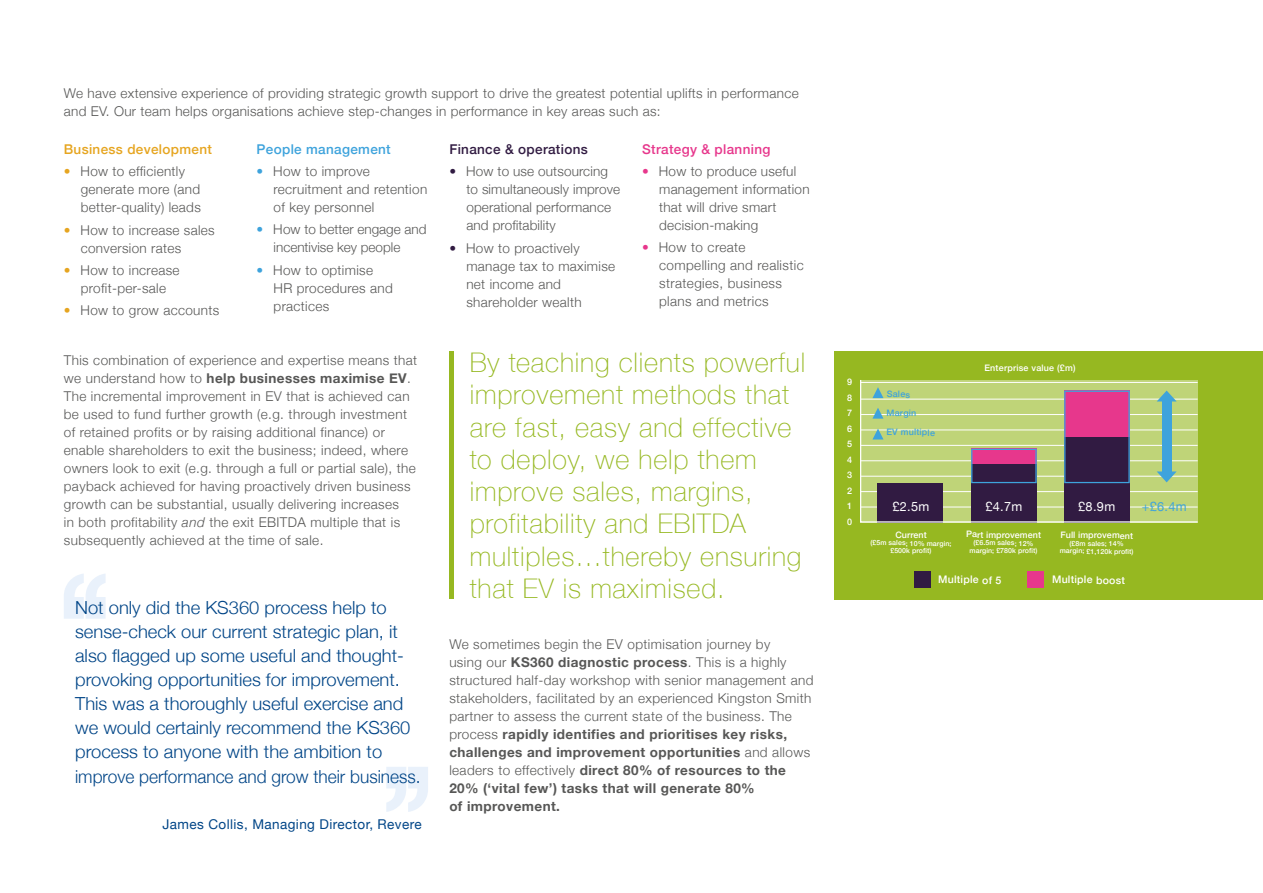
<style>
.page{position:relative;width:1263px;height:893px;background:#fff}
.page>*{position:absolute;margin:0;border:0;box-sizing:border-box;transform-origin:0 0}
.t1{font:100 27px/32.2px "Helvetica Neue";letter-spacing:.03em;color:#96b821}
.t2{font:300 18px/24.2px "Helvetica Neue";color:#004587}
.t3{font:300 13.5px/18px "Helvetica Neue";letter-spacing:.03em;color:#575756}
.t4{font:300 13.5px/18px "Helvetica Neue";letter-spacing:.01em;color:#575756}
.t5{font:300 13.5px/18px "Helvetica Neue";color:#575756}
.t6{font:13.5px "Helvetica Neue";letter-spacing:.03em;color:#004587}
.t7{font:500 13.5px "Helvetica Neue";letter-spacing:.025em;color:#e6a520}
.t8{font:500 13.5px "Helvetica Neue";letter-spacing:.025em;color:#311b42}
.t9{font:500 13.5px "Helvetica Neue";letter-spacing:.025em;color:#e7378c}
.t10{font:500 13.5px "Helvetica Neue";letter-spacing:.025em;color:#3ea3dc}
.t11{font:12.75px "Helvetica Neue";color:#fff}
.t12{font:12.75px "Helvetica Neue";color:#3ea3dc}
.t13{font:500 10.5px "Helvetica Neue";color:#fff}
.t14{font:500 9px/15.5px "Helvetica Neue";letter-spacing:-.01em;color:#fff;text-align:justify}
.t15{font:500 9px/19px "Helvetica Neue";color:#3ea3dc}
.t16{font:500 8.85px "Helvetica Neue";letter-spacing:.025em;color:#fff}
.t17{font:500 7.05px/7.6px "Helvetica Neue";color:#fff;text-align:center}
.s1{color:#e6a520}
.s2{color:#3ea3dc}
.s3{font-weight:700}
.s4{font-style:italic}
.s5{color:#311b42}
.s6{color:#e7378c}
</style>
<div class="page">
<div style="left:449px;top:351px;width:5px;height:247px;background:#96b821"></div>
<div style="left:835px;top:351px;width:428px;height:248px;background:#96b821"></div>
<svg style="left:860px;top:380px;width:338px;height:143px;background:#9aa474"></svg>
<div style="left:971px;top:449px;width:66px;height:15px;background:#e7378c"></div>
<div style="left:1064px;top:391px;width:66px;height:46px;background:#e7378c"></div>
<div style="left:971px;top:449px;width:66px;height:34px;border:1px solid #3ea3dc"></div>
<div style="left:1064px;top:391px;width:66px;height:92px;border:1px solid #3ea3dc"></div>
<div style="left:914px;top:572px;width:16px;height:16px;background:#311b42"></div>
<div style="left:1027px;top:572px;width:16px;height:16px;background:#e7378c"></div>
<svg style="left:64px;top:574px;width:42px;height:45px"></svg>
<svg style="left:386px;top:767px;width:42px;height:45px"></svg>
<p class="t3" style="left:64px;top:83px;width:736px">We have extensive experience of providing strategic growth support to drive the greatest potential uplifts in performance and EV. Our team helps organisations achieve step-changes in performance in key areas such as:</p>
<p class="t7" style="left:64px;top:138px;width:150px">Business development</p>
<p class="t3" style="left:81px;top:162px;width:122px;text-indent:-17px"><span class="s1">•</span> How to efficiently generate more (and better-quality) leads</p>
<p class="t3" style="left:81px;top:220px;width:136px;text-indent:-17px"><span class="s1">•</span> How to increase sales conversion rates</p>
<p class="t3" style="left:64px;top:260px;width:117px;text-align:center"><span class="s1">•</span> How to increase profit-per-sale</p>
<p class="t3" style="left:64px;top:300px;width:157px"><span class="s1">•</span> How to grow accounts</p>
<p class="t10" style="left:257px;top:138px;width:136px">People management</p>
<p class="t3" style="left:274px;top:161px;width:155px;text-indent:-17px"><span class="s2">•</span> How to improve recruitment and retention of key personnel</p>
<p class="t5" style="left:274px;top:220px;width:154px;text-indent:-17px"><span class="s2">•</span> How to better engage and incentivise key people</p>
<p class="t3" style="left:274px;top:260px;width:121px;text-indent:-17px"><span class="s2">•</span> How to optimise<br>HR procedures and practices</p>
<p class="t3" style="left:64px;top:350px;width:355px">This combination of experience and expertise means that we understand how to <span class="s3">help businesses maximise EV</span>.<br>The incremental improvement in EV that is achieved can be used to fund further growth (e.g. through investment of retained profits or by raising additional finance) or enable shareholders to exit the business; indeed, where owners look to exit (e.g. through a full or partial sale), the payback achieved for having proactively driven business growth can be substantial, usually delivering increases<br>in both profitability <span class="s4">and</span> the exit EBITDA multiple that is subsequently achieved at the time of sale.</p>
<p class="t2" style="left:75px;top:594px;width:347px">Not only did the KS360 process help to sense-check our current strategic plan, it also flagged up some useful and thought&shy;provoking opportunities for improvement.<br>This was a thoroughly useful exercise and we would certainly recommend the KS360 process to anyone with the ambition to improve performance and grow their business.</p>
<p class="t6" style="left:162px;top:815px;width:261px">James Collis, Managing Director, Revere</p>
<p class="t8" style="left:449px;top:138px;width:140px">Finance &amp; operations</p>
<p class="t4" style="left:466px;top:161px;width:155px;text-indent:-17px"><span class="s5">•</span> How to use outsourcing to simultaneously improve operational performance and profitability</p>
<p class="t3" style="left:466px;top:238px;width:150px;text-indent:-17px"><span class="s5">•</span> How to proactively manage tax to maximise net income and shareholder wealth</p>
<p class="t9" style="left:642px;top:138px;width:130px">Strategy &amp; planning</p>
<p class="t3" style="left:659px;top:161px;width:152px;text-indent:-17px"><span class="s6">•</span> How to produce useful management information that will drive smart decision-making</p>
<p class="t3" style="left:659px;top:238px;width:146px;text-indent:-17px"><span class="s6">•</span> How to create compelling and realistic strategies, business plans and metrics</p>
<h1 class="t1" style="left:470px;top:345px;width:337px">By teaching clients powerful improvement methods that are fast, easy and effective to deploy, we help them improve sales, margins, profitability and EBITDA multiples…thereby ensuring that EV is maximised.</h1>
<p class="t3" style="left:449px;top:634px;width:366px">We sometimes begin the EV optimisation journey by<br>using our <span class="s3">KS360 diagnostic process</span>. This is a highly structured half-day workshop with senior management and stakeholders, facilitated by an experienced Kingston Smith partner to assess the current state of the business. The process <span class="s3">rapidly identifies and prioritises key risks, challenges and improvement opportunities</span> and allows leaders to effectively <span class="s3">direct 80% of resources to the 20% (‘vital few’) tasks that will generate 80%<br>of improvement.</span></p>
<p class="t14" style="left:847px;top:374px;width:7px">9<br>8<br>7<br>6<br>5<br>4<br>3<br>2<br>1<br>0</p>
<p class="t15" style="left:886px;top:384px;width:50px">Sales<br>Margin<br>EV multiple</p>
<p class="t16" style="left:984px;top:361px;width:93px">Enterprise value (£m)</p>
<p class="t11" style="left:892px;top:497px;width:38px">£2.5m</p>
<p class="t11" style="left:985px;top:497px;width:38px">£4.7m</p>
<p class="t11" style="left:1078px;top:497px;width:38px">£8.9m</p>
<p class="t12" style="left:1142px;top:497px;width:46px">+£6.4m</p>
<p class="t14" style="left:895px;top:526px;width:33px">Current</p>
<p class="t17" style="left:870px;top:538px;width:82px;rotate:1deg">(£5m sales; 10% margin; £500k profi t)</p>
<p class="t14" style="left:966px;top:526px;width:77px">Part improvement</p>
<p class="t17" style="left:970px;top:538px;width:69px;rotate:1deg">(£6.5m sales; 12% margin; £780k profi t)</p>
<p class="t14" style="left:1060px;top:527px;width:74px">Full improvement</p>
<p class="t17" style="left:1060px;top:538px;width:75px;rotate:1deg">(£8m sales; 14% margin; £1,120k profi t)</p>
<p class="t13" style="left:938px;top:571px;width:65px;rotate:1deg">Multiple of 5</p>
<p class="t13" style="left:1052px;top:571px;width:74px;rotate:1deg">Multiple boost</p>
</div>
